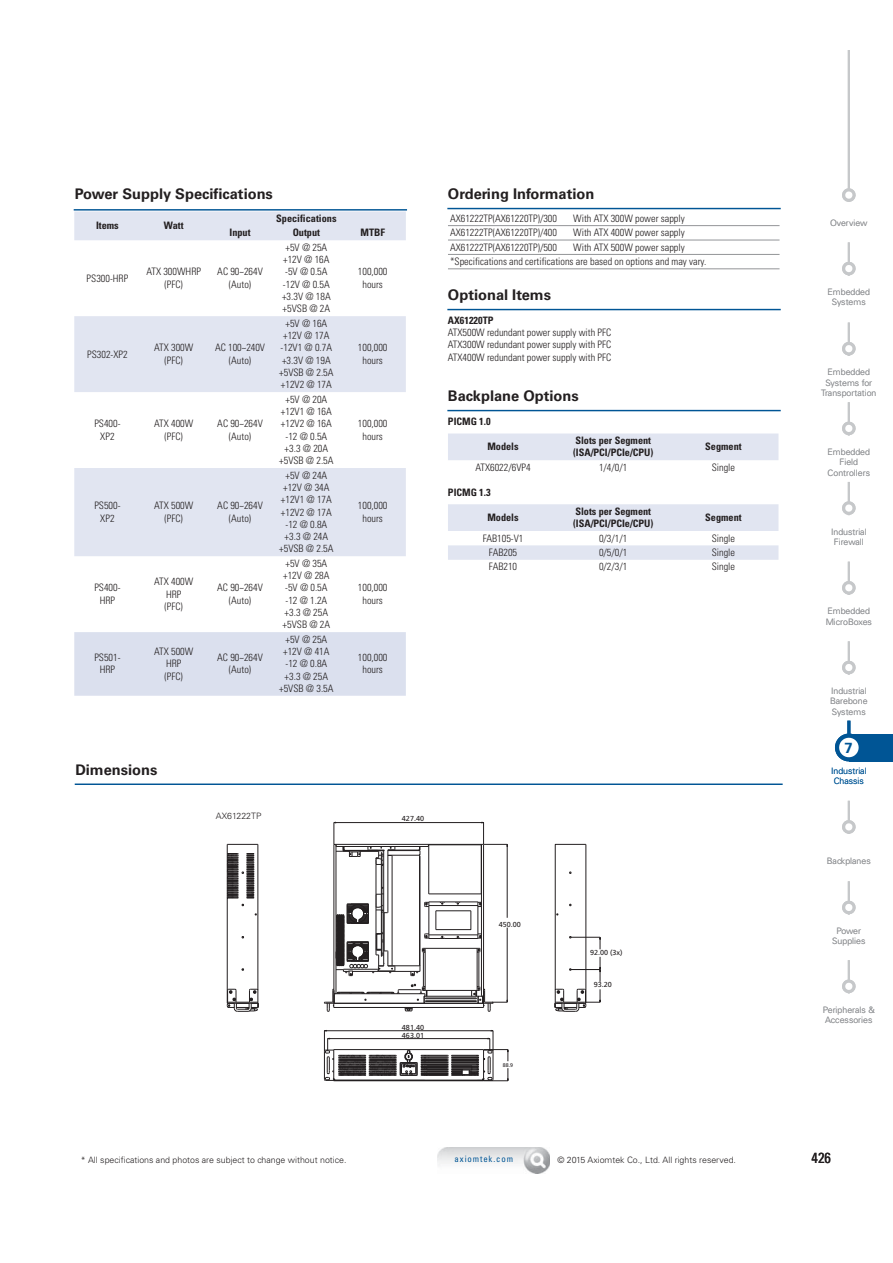
<style>
.page{position:relative;width:893px;height:1263px;background:#fff}
.page>*{position:absolute;margin:0;border:0;box-sizing:border-box;transform-origin:0 0}
.t1{font:700 14.7px "Univers LT Std";color:#231f20}
.t2{font:condensed 14.7px "Univers LT Std";color:#231f20}
.t3{font:700 14.7px "Univers LT Std";color:#005595}
.t4{font:300 condensed 10.2px/12.3px "Univers LT Std";color:#231f20;text-align:center}
.t5{font:700 condensed 10.2px/12.3px "Univers LT Std";color:#231f20}
.t6{font:300 8.85px/10.2px "Univers LT Std";color:#939598;text-align:center}
.t7{font:300 8.85px "Univers LT Std";color:#231f20}
.t8{font:300 8.85px/10.2px "Univers LT Std";color:#005595;text-align:center}
.t9{font:condensed 8.85px "Univers LT Std";letter-spacing:.1em;color:#005595}
.t10{font:7.2px "Frutiger";color:#231f20}
.t11{font:5.25px "Frutiger";color:#231f20}
</style>
<div class="page">
<img style="left:437px;top:1147px;width:112px;height:27px">
<hr style="left:848px;top:242px;width:2px;height:34px;background:#c6c8ca">
<svg style="left:842px;top:258px;width:14px;height:18px"></svg>
<hr style="left:848px;top:323px;width:2px;height:33px;background:#c6c8ca">
<svg style="left:842px;top:339px;width:14px;height:17px"></svg>
<hr style="left:848px;top:402px;width:2px;height:33px;background:#c6c8ca">
<svg style="left:842px;top:418px;width:14px;height:18px"></svg>
<hr style="left:848px;top:50px;width:2px;height:152px;background:#c6c8ca">
<svg style="left:842px;top:185px;width:14px;height:17px"></svg>
<hr style="left:848px;top:482px;width:2px;height:33px;background:#c6c8ca">
<svg style="left:842px;top:498px;width:14px;height:18px"></svg>
<hr style="left:848px;top:562px;width:2px;height:33px;background:#c6c8ca">
<svg style="left:842px;top:578px;width:14px;height:17px"></svg>
<hr style="left:848px;top:641px;width:2px;height:34px;background:#c6c8ca">
<svg style="left:842px;top:657px;width:14px;height:18px"></svg>
<hr style="left:848px;top:801px;width:2px;height:33px;background:#c6c8ca">
<svg style="left:842px;top:817px;width:14px;height:17px"></svg>
<hr style="left:848px;top:881px;width:2px;height:34px;background:#c6c8ca">
<svg style="left:842px;top:897px;width:14px;height:18px"></svg>
<hr style="left:848px;top:960px;width:2px;height:33px;background:#c6c8ca">
<svg style="left:842px;top:976px;width:14px;height:18px"></svg>
<div style="left:849px;top:734px;width:44px;height:27px;background:#005595"></div>
<hr style="left:847px;top:721px;width:3px;height:15px;background:#005595">
<svg style="left:835px;top:728px;width:33px;height:34px"></svg>
<svg style="left:74px;top:211px;width:332px;height:345px;fill:#e1e5f1"></svg>
<div style="left:74px;top:632px;width:332px;height:64px;background:#dbe0ee"></div>
<div style="left:448px;top:434px;width:330px;height:26px;background:#e1e5f1"></div>
<svg style="left:448px;top:504px;width:330px;height:56px"></svg>
<hr style="left:448px;top:225px;width:331px;height:1px;background:#939598">
<hr style="left:448px;top:240px;width:331px;height:1px;background:#939598">
<hr style="left:448px;top:254px;width:331px;height:1px;background:#939598">
<hr style="left:448px;top:269px;width:331px;height:1px;background:#939598">
<hr style="left:74px;top:209px;width:333px;height:2px;background:#005595">
<hr style="left:447px;top:208px;width:334px;height:1px;background:#005595">
<hr style="left:447px;top:309px;width:334px;height:1px;background:#005595">
<hr style="left:447px;top:410px;width:334px;height:1px;background:#005595">
<hr style="left:75px;top:784px;width:708px;height:1px;background:#005595">
<svg style="left:227px;top:844px;width:32px;height:168px"></svg>
<svg style="left:324px;top:822px;width:184px;height:190px"></svg>
<svg style="left:554px;top:844px;width:47px;height:168px"></svg>
<svg style="left:324px;top:1030px;width:185px;height:52px"></svg>
<h1 class="t1" style="left:75px;top:188px;width:200px">Power Supply Specifications</h1>
<p class="t5" style="left:96px;top:220px;width:24px">Items</p>
<p class="t5" style="left:164px;top:220px;width:21px">Watt</p>
<p class="t5" style="left:276px;top:213px;width:62px">Specifications</p>
<p class="t5" style="left:229px;top:227px;width:23px">Input</p>
<p class="t5" style="left:293px;top:227px;width:29px">Output</p>
<p class="t5" style="left:360px;top:227px;width:26px">MTBF</p>
<p class="t4" style="left:87px;top:272px;width:43px">PS300-HRP</p>
<p class="t4" style="left:146px;top:266px;width:56px">ATX 300W HRP (PFC)</p>
<p class="t4" style="left:217px;top:266px;width:47px">AC 90~264V (Auto)</p>
<p class="t4" style="left:87px;top:348px;width:42px">PS302-XP2</p>
<p class="t4" style="left:154px;top:342px;width:41px">ATX 300W (PFC)</p>
<p class="t4" style="left:215px;top:342px;width:52px">AC 100~240V (Auto)</p>
<p class="t4" style="left:94px;top:418px;width:28px">PS400-<br>XP2</p>
<p class="t4" style="left:154px;top:418px;width:41px">ATX 400W (PFC)</p>
<p class="t4" style="left:217px;top:418px;width:47px">AC 90~264V (Auto)</p>
<p class="t4" style="left:94px;top:500px;width:28px">PS500-<br>XP2</p>
<p class="t4" style="left:154px;top:500px;width:41px">ATX 500W (PFC)</p>
<p class="t4" style="left:217px;top:500px;width:47px">AC 90~264V (Auto)</p>
<p class="t4" style="left:94px;top:582px;width:28px">PS400-<br>HRP</p>
<p class="t4" style="left:154px;top:576px;width:41px">ATX 400W<br>HRP<br>(PFC)</p>
<p class="t4" style="left:217px;top:582px;width:47px">AC 90~264V (Auto)</p>
<p class="t4" style="left:94px;top:652px;width:28px">PS501-<br>HRP</p>
<p class="t4" style="left:154px;top:646px;width:41px">ATX 500W<br>HRP<br>(PFC)</p>
<p class="t4" style="left:217px;top:652px;width:47px">AC 90~264V (Auto)</p>
<p class="t4" style="left:282px;top:242px;width:50px">+5V @ 25A +12V @ 16A -5V @ 0.5A -12V @ 0.5A +3.3V @ 18A +5VSB @ 2A</p>
<p class="t4" style="left:279px;top:318px;width:56px">+5V @ 16A +12V @ 17A -12V1 @ 0.7A +3.3V @ 19A +5VSB @ 2.5A +12V2 @ 17A</p>
<p class="t4" style="left:279px;top:394px;width:56px">+5V @ 20A +12V1 @ 16A +12V2 @ 16A -12 @ 0.5A +3.3 @ 20A +5VSB @ 2.5A</p>
<p class="t4" style="left:279px;top:469px;width:56px">+5V @ 24A +12V @ 34A +12V1 @ 17A +12V2 @ 17A -12 @ 0.8A +3.3 @ 24A +5VSB @ 2.5A</p>
<p class="t4" style="left:283px;top:558px;width:49px;text-align:left">+5V @ 35A +12V @ 28A -5V @ 0.5A -12 @ 1.2A +3.3 @ 25A +5VSB @ 2A</p>
<p class="t4" style="left:279px;top:634px;width:56px">+5V @ 25A +12V @ 41A -12 @ 0.8A +3.3 @ 25A +5VSB @ 3.5A</p>
<p class="t4" style="left:358px;top:266px;width:31px">100,000 hours</p>
<p class="t4" style="left:358px;top:342px;width:31px">100,000 hours</p>
<p class="t4" style="left:358px;top:418px;width:31px">100,000 hours</p>
<p class="t4" style="left:358px;top:500px;width:31px">100,000 hours</p>
<p class="t4" style="left:358px;top:582px;width:31px">100,000 hours</p>
<p class="t4" style="left:358px;top:652px;width:31px">100,000 hours</p>
<h1 class="t1" style="left:448px;top:188px;width:148px">Ordering Information</h1>
<p class="t4" style="left:450px;top:213px;width:108px">AX61222TP(AX61220TP)/300</p>
<p class="t4" style="left:573px;top:213px;width:113px">With ATX 300W power sapply</p>
<p class="t4" style="left:450px;top:227px;width:108px">AX61222TP(AX61220TP)/400</p>
<p class="t4" style="left:573px;top:227px;width:113px">With ATX 400W power sapply</p>
<p class="t4" style="left:450px;top:241px;width:108px">AX61222TP(AX61220TP)/500</p>
<p class="t4" style="left:450px;top:240px;width:258px;line-height:14.4px;text-align:left;text-indent:123px">With ATX 500W power sapply *Specifications and certifications are based on options and may vary.</p>
<h1 class="t1" style="left:448px;top:289px;width:105px">Optional Items</h1>
<p class="t5" style="left:448px;top:315px;width:47px">AX61220TP</p>
<p class="t4" style="left:448px;top:327px;width:165px;text-align:justify">ATX500W redundant power supply with PFC ATX300W redundant power supply with PFC ATX400W redundant power supply with PFC</p>
<h1 class="t1" style="left:448px;top:390px;width:132px">Backplane Options</h1>
<p class="t5" style="left:448px;top:416px;width:44px">PICMG 1.0</p>
<p class="t5" style="left:487px;top:441px;width:33px">Models</p>
<p class="t5" style="left:573px;top:435px;width:82px">Slots per Segment (ISA/PCI/PCIe/CPU)</p>
<p class="t5" style="left:705px;top:441px;width:38px">Segment</p>
<p class="t4" style="left:475px;top:462px;width:57px">ATX6022/6VP4</p>
<p class="t4" style="left:599px;top:462px;width:30px">1/4/0/1</p>
<p class="t4" style="left:712px;top:462px;width:25px">Single</p>
<p class="t5" style="left:448px;top:486px;width:44px">PICMG 1.3</p>
<p class="t5" style="left:487px;top:512px;width:33px">Models</p>
<p class="t5" style="left:573px;top:506px;width:82px">Slots per Segment (ISA/PCI/PCIe/CPU)</p>
<p class="t5" style="left:705px;top:512px;width:38px">Segment</p>
<p class="t4" style="left:483px;top:532px;width:42px">FAB105-V1</p>
<p class="t4" style="left:599px;top:532px;width:30px">0/3/1/1</p>
<p class="t4" style="left:712px;top:532px;width:25px">Single</p>
<p class="t4" style="left:489px;top:547px;width:30px">FAB205</p>
<p class="t4" style="left:599px;top:547px;width:30px">0/5/0/1</p>
<p class="t4" style="left:712px;top:547px;width:25px">Single</p>
<p class="t4" style="left:489px;top:561px;width:30px">FAB210</p>
<p class="t4" style="left:599px;top:561px;width:30px">0/2/3/1</p>
<p class="t4" style="left:712px;top:561px;width:25px">Single</p>
<h1 class="t1" style="left:75px;top:764px;width:84px">Dimensions</h1>
<p class="t7" style="left:216px;top:812px;width:47px">AX61222TP</p>
<p class="t10" style="left:402px;top:815px;width:24px">427.40</p>
<p class="t10" style="left:402px;top:1024px;width:24px">481.40</p>
<p class="t10" style="left:402px;top:1033px;width:24px">463.01</p>
<p class="t10" style="left:499px;top:922px;width:24px">450.00</p>
<p class="t11" style="left:503px;top:1063px;width:12px">88.9</p>
<p class="t10" style="left:590px;top:950px;width:34px">92.00 (3x)</p>
<p class="t10" style="left:594px;top:982px;width:20px">93.20</p>
<p class="t6" style="left:830px;top:218px;width:39px">Overview</p>
<p class="t6" style="left:827px;top:287px;width:44px">Embedded<br>Systems</p>
<p class="t6" style="left:821px;top:368px;width:57px">Embedded<br>Systems for<br>Transportation</p>
<p class="t6" style="left:827px;top:447px;width:44px">Embedded<br>Field<br>Controllers</p>
<p class="t6" style="left:831px;top:527px;width:37px">Industrial<br>Firewall</p>
<p class="t6" style="left:826px;top:607px;width:48px;text-align:left">Embedded<br>MicroBoxes</p>
<p class="t6" style="left:830px;top:686px;width:39px;text-align:justify">Industrial Barebone Systems</p>
<h1 class="t3" style="left:844px;top:741px;width:10px">7</h1>
<p class="t8" style="left:831px;top:766px;width:37px">Industrial<br>Chassis</p>
<p class="t6" style="left:827px;top:856px;width:45px">Backplanes</p>
<p class="t6" style="left:832px;top:926px;width:35px">Power<br>Supplies</p>
<p class="t6" style="left:823px;top:1005px;width:53px;text-align:left">Peripherals &amp;<br>Accessories</p>
<p class="t7" style="left:81px;top:1156px;width:267px">* All specifications and photos are subject to change without notice.</p>
<p class="t9" style="left:455px;top:1154px;width:60px">axiomtek.com</p>
<p class="t7" style="left:557px;top:1156px;width:180px">© 2015 Axiomtek Co., Ltd. All rights reserved.</p>
<h1 class="t2" style="left:811px;top:1149px;width:21px">426</h1>
</div>
